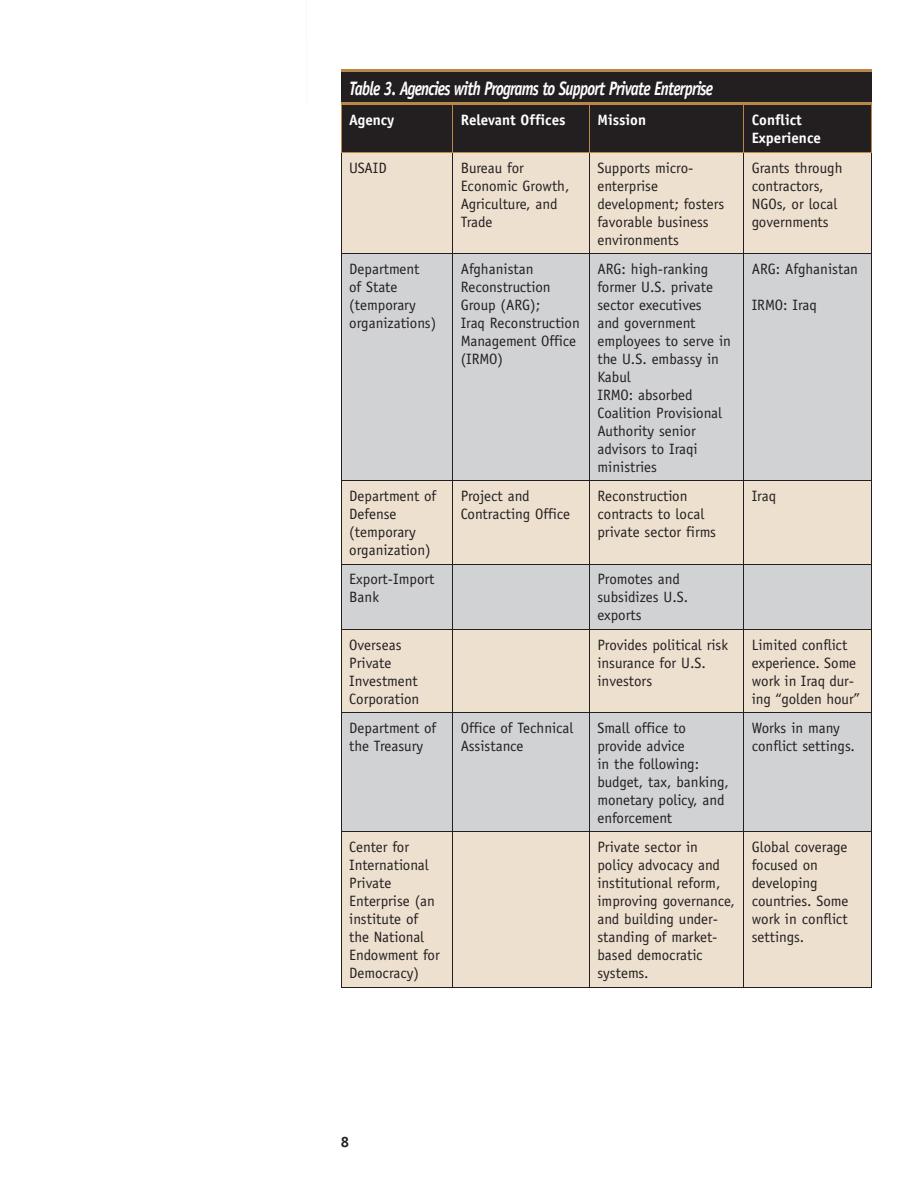
<style>
.page{position:relative;width:918px;height:1188px;background:#fff}
.page>*{position:absolute;margin:0;border:0;box-sizing:border-box;transform-origin:0 0}
.t1{font:italic 700 19.5px "Officina Sans";letter-spacing:-.05em;color:#fff;scale:.8 1}
.t2{font:15px/18px "Officina Sans";color:#231f20}
.t3{font:700 15px/18px "Officina Sans";color:#fff}
.t4{font:700 15px "Officina Sans";color:#231f20}
</style>
<div class="page">
<div style="left:341px;top:70px;width:530px;height:34px;background:#231f20"></div>
<div style="left:342px;top:105px;width:529px;height:47px;background:#231f20"></div>
<div style="left:342px;top:153px;width:529px;height:834px;background:#eee0cf"></div>
<svg style="left:342px;top:254px;width:529px;height:577px;background:#d9d6d2"></svg>
<hr style="left:871px;top:72px;width:1px;height:30px;background:#231f20">
<hr style="left:341px;top:153px;width:1px;height:100px;background:#231f20">
<hr style="left:452px;top:153px;width:1px;height:100px;background:#231f20">
<hr style="left:589px;top:153px;width:1px;height:100px;background:#231f20">
<hr style="left:743px;top:153px;width:1px;height:100px;background:#231f20">
<hr style="left:871px;top:153px;width:1px;height:100px;background:#231f20">
<hr style="left:341px;top:253px;width:112px;height:1px;background:#231f20">
<hr style="left:341px;top:254px;width:1px;height:226px;background:#231f20">
<hr style="left:453px;top:253px;width:136px;height:1px;background:#231f20">
<hr style="left:452px;top:254px;width:1px;height:226px;background:#231f20">
<hr style="left:589px;top:253px;width:155px;height:1px;background:#231f20">
<hr style="left:589px;top:254px;width:1px;height:226px;background:#231f20">
<hr style="left:744px;top:253px;width:127px;height:1px;background:#231f20">
<hr style="left:743px;top:254px;width:1px;height:226px;background:#231f20">
<hr style="left:871px;top:254px;width:1px;height:226px;background:#231f20">
<hr style="left:341px;top:480px;width:112px;height:1px;background:#231f20">
<hr style="left:341px;top:481px;width:1px;height:83px;background:#231f20">
<hr style="left:453px;top:480px;width:136px;height:1px;background:#231f20">
<hr style="left:452px;top:481px;width:1px;height:83px;background:#231f20">
<hr style="left:589px;top:480px;width:155px;height:1px;background:#231f20">
<hr style="left:589px;top:481px;width:1px;height:83px;background:#231f20">
<hr style="left:744px;top:480px;width:127px;height:1px;background:#231f20">
<hr style="left:743px;top:481px;width:1px;height:83px;background:#231f20">
<hr style="left:871px;top:481px;width:1px;height:83px;background:#231f20">
<hr style="left:341px;top:564px;width:112px;height:1px;background:#231f20">
<hr style="left:341px;top:564px;width:1px;height:65px;background:#231f20">
<hr style="left:453px;top:564px;width:136px;height:1px;background:#231f20">
<hr style="left:452px;top:564px;width:1px;height:65px;background:#231f20">
<hr style="left:589px;top:564px;width:155px;height:1px;background:#231f20">
<hr style="left:589px;top:564px;width:1px;height:65px;background:#231f20">
<hr style="left:744px;top:564px;width:127px;height:1px;background:#231f20">
<hr style="left:743px;top:564px;width:1px;height:65px;background:#231f20">
<hr style="left:871px;top:564px;width:1px;height:65px;background:#231f20">
<hr style="left:341px;top:629px;width:112px;height:1px;background:#231f20">
<hr style="left:341px;top:630px;width:1px;height:82px;background:#231f20">
<hr style="left:453px;top:629px;width:136px;height:1px;background:#231f20">
<hr style="left:452px;top:630px;width:1px;height:82px;background:#231f20">
<hr style="left:589px;top:629px;width:155px;height:1px;background:#231f20">
<hr style="left:589px;top:630px;width:1px;height:82px;background:#231f20">
<hr style="left:744px;top:629px;width:127px;height:1px;background:#231f20">
<hr style="left:743px;top:630px;width:1px;height:82px;background:#231f20">
<hr style="left:871px;top:630px;width:1px;height:82px;background:#231f20">
<hr style="left:341px;top:712px;width:112px;height:1px;background:#231f20">
<hr style="left:341px;top:713px;width:1px;height:118px;background:#231f20">
<hr style="left:453px;top:712px;width:136px;height:1px;background:#231f20">
<hr style="left:452px;top:713px;width:1px;height:118px;background:#231f20">
<hr style="left:589px;top:712px;width:155px;height:1px;background:#231f20">
<hr style="left:589px;top:713px;width:1px;height:118px;background:#231f20">
<hr style="left:744px;top:712px;width:127px;height:1px;background:#231f20">
<hr style="left:743px;top:713px;width:1px;height:118px;background:#231f20">
<hr style="left:871px;top:713px;width:1px;height:118px;background:#231f20">
<hr style="left:341px;top:831px;width:112px;height:1px;background:#231f20">
<hr style="left:341px;top:832px;width:1px;height:155px;background:#231f20">
<hr style="left:453px;top:831px;width:136px;height:1px;background:#231f20">
<hr style="left:452px;top:832px;width:1px;height:155px;background:#231f20">
<hr style="left:589px;top:831px;width:155px;height:1px;background:#231f20">
<hr style="left:589px;top:832px;width:1px;height:155px;background:#231f20">
<hr style="left:744px;top:831px;width:127px;height:1px;background:#231f20">
<hr style="left:743px;top:832px;width:1px;height:155px;background:#231f20">
<hr style="left:871px;top:832px;width:1px;height:155px;background:#231f20">
<hr style="left:341px;top:987px;width:112px;height:1px;background:#231f20">
<hr style="left:453px;top:987px;width:136px;height:1px;background:#231f20">
<hr style="left:589px;top:987px;width:155px;height:1px;background:#231f20">
<hr style="left:744px;top:987px;width:127px;height:1px;background:#231f20">
<hr style="left:341px;top:69px;width:112px;height:3px;background:#b98747">
<hr style="left:453px;top:69px;width:136px;height:3px;background:#b98747">
<hr style="left:589px;top:69px;width:155px;height:3px;background:#b98747">
<hr style="left:744px;top:69px;width:127px;height:3px;background:#b98747">
<hr style="left:341px;top:102px;width:112px;height:3px;background:#b98747">
<hr style="left:453px;top:102px;width:136px;height:3px;background:#b98747">
<hr style="left:589px;top:102px;width:155px;height:3px;background:#b98747">
<hr style="left:744px;top:102px;width:127px;height:3px;background:#b98747">
<hr style="left:341px;top:105px;width:1px;height:47px;background:#b98747">
<hr style="left:452px;top:105px;width:1px;height:47px;background:#b98747">
<hr style="left:589px;top:105px;width:1px;height:47px;background:#b98747">
<hr style="left:743px;top:105px;width:1px;height:47px;background:#b98747">
<hr style="left:871px;top:105px;width:1px;height:47px;background:#b98747">
<hr style="left:341px;top:152px;width:112px;height:1px;background:#b98747">
<hr style="left:453px;top:152px;width:136px;height:1px;background:#b98747">
<hr style="left:589px;top:152px;width:155px;height:1px;background:#b98747">
<hr style="left:744px;top:152px;width:127px;height:1px;background:#b98747">
<h1 class="t1" style="left:349px;top:76px;width:456px">Table 3. Agencies with Programs to Support Private Enterprise</h1>
<p class="t3" style="left:349px;top:111px;width:47px">Agency</p>
<p class="t3" style="left:461px;top:111px;width:106px">Relevant Offices</p>
<p class="t3" style="left:597px;top:111px;width:50px">Mission</p>
<p class="t3" style="left:752px;top:111px;width:71px">Conflict<br>Experience</p>
<p class="t2" style="left:349px;top:159px;width:39px">USAID</p>
<p class="t2" style="left:461px;top:159px;width:110px">Bureau for<br>Economic Growth,<br>Agriculture, and<br>Trade</p>
<p class="t2" style="left:597px;top:159px;width:128px">Supports micro&shy;enterprise development; fosters favorable business environments</p>
<p class="t2" style="left:752px;top:159px;width:92px">Grants through contractors,<br>NGOs, or local governments</p>
<p class="t2" style="left:349px;top:260px;width:88px">Department<br>of State (temporary organizations)</p>
<p class="t2" style="left:461px;top:260px;width:121px">Afghanistan<br>Reconstruction<br>Group (ARG);<br>Iraq Reconstruction<br>Management Office (IRMO)</p>
<p class="t2" style="left:597px;top:260px;width:135px">ARG: high-ranking former U.S. private sector executives<br>and government employees to serve in the U.S. embassy in<br>Kabul<br>IRMO: absorbed<br>Coalition Provisional<br>Authority senior advisors to Iraqi ministries</p>
<p class="t2" style="left:752px;top:260px;width:108px">ARG: Afghanistan</p>
<p class="t2" style="left:752px;top:296px;width:66px">IRMO: Iraq</p>
<p class="t2" style="left:349px;top:487px;width:88px">Department of<br>Defense (temporary organization)</p>
<p class="t2" style="left:461px;top:487px;width:111px">Project and<br>Contracting Office</p>
<p class="t2" style="left:597px;top:487px;width:120px">Reconstruction contracts to local private sector firms</p>
<p class="t2" style="left:752px;top:487px;width:26px">Iraq</p>
<p class="t2" style="left:349px;top:570px;width:87px">Export-Import<br>Bank</p>
<p class="t2" style="left:597px;top:570px;width:92px">Promotes and subsidizes U.S. exports</p>
<p class="t2" style="left:349px;top:636px;width:72px">Overseas<br>Private<br>Investment<br>Corporation</p>
<p class="t2" style="left:597px;top:636px;width:132px">Provides political risk insurance for U.S. investors</p>
<p class="t2" style="left:752px;top:636px;width:110px">Limited conflict experience. Some work in Iraq dur&shy;ing “golden hour”</p>
<p class="t2" style="left:349px;top:719px;width:88px">Department of the Treasury</p>
<p class="t2" style="left:461px;top:719px;width:114px">Office of Technical<br>Assistance</p>
<p class="t2" style="left:597px;top:719px;width:133px">Small office to provide advice<br>in the following: budget, tax, banking, monetary policy, and enforcement</p>
<p class="t2" style="left:752px;top:719px;width:105px">Works in many conflict settings.</p>
<p class="t2" style="left:349px;top:838px;width:92px">Center for<br>International<br>Private<br>Enterprise (an institute of the National<br>Endowment for<br>Democracy)</p>
<p class="t2" style="left:597px;top:838px;width:139px">Private sector in policy advocacy and institutional reform, improving governance, and building under&shy;standing of market&shy;based democratic systems.</p>
<p class="t2" style="left:752px;top:838px;width:98px">Global coverage focused on developing countries. Some work in conflict settings.</p>
<p class="t4" style="left:341px;top:1133px;width:10px">8</p>
</div>
